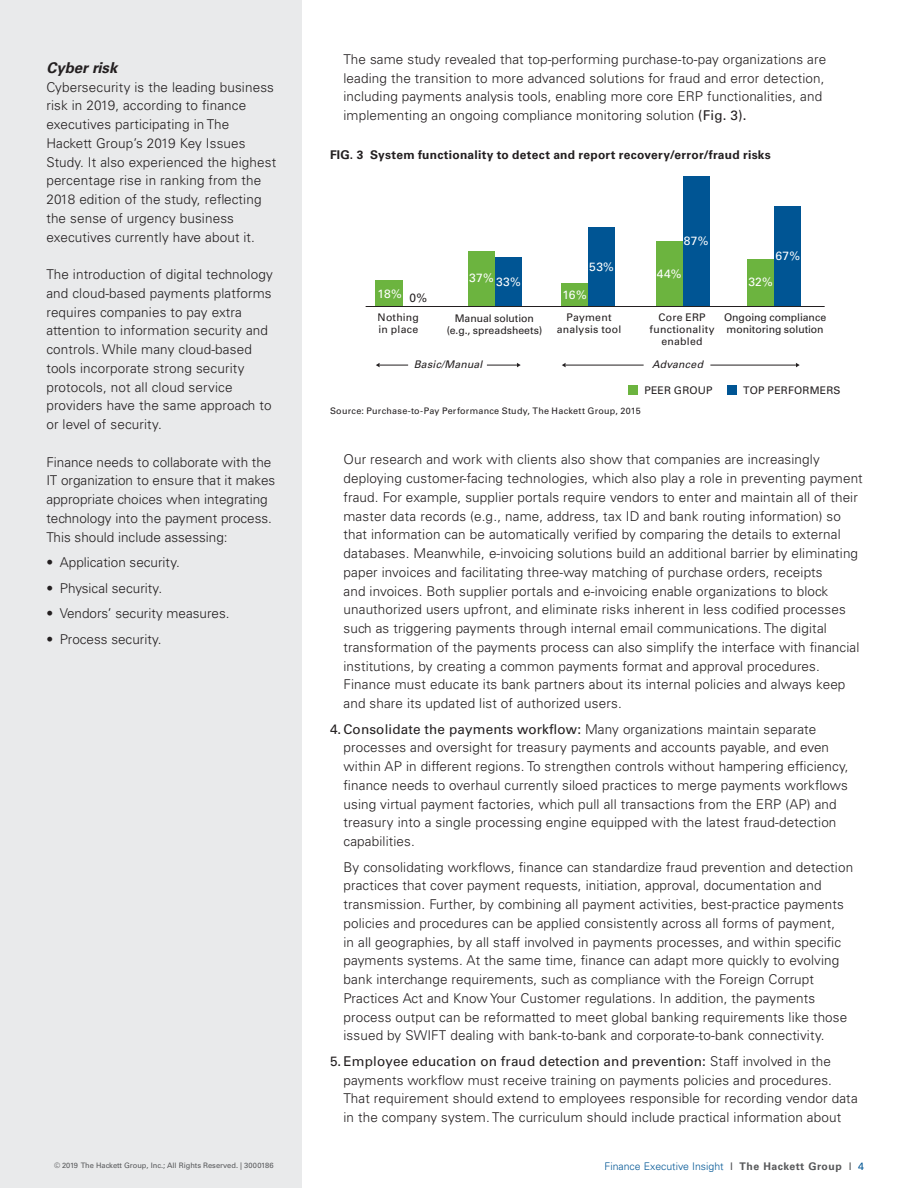
<style>
.page{position:relative;width:918px;height:1188px;background:#fff}
.page>*{position:absolute;margin:0;border:0;box-sizing:border-box;transform-origin:0 0}
.t1{font:italic 700 15px "Univers LT Std";color:#231f20}
.t2{font:300 13.5px/18.8px "Univers LT Std";letter-spacing:.01em;color:#231f20}
.t3{font:700 12px "Univers LT Std";letter-spacing:.02em;color:#231f20}
.t4{font:12px "Univers LT Std";letter-spacing:.025em;color:#fff}
.t5{font:12px "Univers LT Std";color:#231f20}
.t6{font:10.5px/12px "Univers LT Std";letter-spacing:.01em;color:#231f20;text-align:center}
.t7{font:300 10.5px "Univers LT Std";color:#005594}
.t8{font:10.5px/12px "Univers LT Std";letter-spacing:-.01em;color:#231f20}
.t9{font:italic 10.5px "Univers LT Std";letter-spacing:.015em;color:#231f20}
.t10{font:9px "Univers LT Std";letter-spacing:.03em;color:#231f20}
.t11{font:7.5px "Univers LT Std";color:#57585a}
.s1{font-weight:400}
.s2{font-weight:400;color:#57585a}
.s3{font-weight:700;color:#57585a}
</style>
<div class="page">
<div style="left:0;top:0;width:301px;height:1188px;background:#e9eaeb"></div>
<div style="left:628px;top:385px;width:10px;height:10px;background:#6cb43f"></div>
<div style="left:727px;top:385px;width:10px;height:10px;background:#005594"></div>
<div style="left:588px;top:227px;width:27px;height:80px;background:#005594"></div>
<div style="left:683px;top:176px;width:27px;height:131px;background:#005594"></div>
<div style="left:774px;top:206px;width:27px;height:101px;background:#005594"></div>
<div style="left:561px;top:283px;width:27px;height:24px;background:#6cb43f"></div>
<div style="left:656px;top:241px;width:27px;height:66px;background:#6cb43f"></div>
<div style="left:747px;top:259px;width:27px;height:48px;background:#6cb43f"></div>
<div style="left:495px;top:257px;width:27px;height:50px;background:#005594"></div>
<div style="left:376px;top:280px;width:27px;height:27px;background:#6cb43f"></div>
<div style="left:468px;top:251px;width:27px;height:56px;background:#6cb43f"></div>
<hr style="left:487px;top:365px;width:30px;height:1px;background:#231f20">
<svg style="left:517px;top:363px;width:4px;height:4px"></svg>
<svg style="left:376px;top:363px;width:32px;height:4px"></svg>
<hr style="left:710px;top:365px;width:86px;height:1px;background:#231f20">
<svg style="left:796px;top:363px;width:4px;height:4px"></svg>
<hr style="left:566px;top:365px;width:78px;height:1px;background:#231f20">
<svg style="left:562px;top:363px;width:4px;height:4px"></svg>
<hr style="left:366px;top:306px;width:459px;height:1px;background:#231f20">
<p class="t1" style="left:46px;top:59px;width:73px">Cyber risk</p>
<p class="t2" style="left:46px;top:77px;width:231px">Cybersecurity is the leading business risk in 2019, according to finance executives participating in The Hackett Group’s 2019 Key Issues Study. It also experienced the highest percentage rise in ranking from the 2018 edition of the study, reflecting the sense of urgency business executives currently have about it.</p>
<p class="t2" style="left:46px;top:265px;width:228px">The introduction of digital technology and cloud-based payments platforms requires companies to pay extra attention to information security and controls. While many cloud-based tools incorporate strong security protocols, not all cloud service providers have the same approach to or level of security.</p>
<p class="t2" style="left:46px;top:452px;width:231px">Finance needs to collaborate with the IT organization to ensure that it makes appropriate choices when integrating technology into the payment process.<br>This should include assessing:</p>
<p class="t2" style="left:46px;top:553px;width:135px">• Application security.</p>
<p class="t2" style="left:46px;top:578px;width:117px">• Physical security.</p>
<p class="t2" style="left:46px;top:604px;width:185px">• Vendors’ security measures.</p>
<p class="t2" style="left:46px;top:629px;width:117px">• Process security.</p>
<p class="t2" style="left:344px;top:50px;width:484px">The same study revealed that top-performing purchase-to-pay organizations are leading the transition to more advanced solutions for fraud and error detection, including payments analysis tools, enabling more core ERP functionalities, and implementing an ongoing compliance monitoring solution <span class="s1">(Fig. 3).</span></p>
<p class="t3" style="left:330px;top:148px;width:442px">FIG. 3 System functionality to detect and report recovery/error/fraud risks</p>
<p class="t4" style="left:684px;top:234px;width:26px">87%</p>
<p class="t4" style="left:378px;top:286px;width:26px">18%</p>
<p class="t5" style="left:410px;top:291px;width:19px">0%</p>
<p class="t4" style="left:469px;top:273px;width:53px">37% 33%</p>
<p class="t4" style="left:589px;top:259px;width:26px">53%</p>
<p class="t4" style="left:563px;top:288px;width:26px">16%</p>
<p class="t4" style="left:657px;top:267px;width:26px">44%</p>
<p class="t4" style="left:776px;top:249px;width:26px">67%</p>
<p class="t4" style="left:748px;top:275px;width:26px">32%</p>
<p class="t6" style="left:378px;top:311px;width:43px;text-align:left">Nothing in place</p>
<p class="t6" style="left:447px;top:312px;width:97px">Manual solution (e.g., spreadsheets)</p>
<p class="t6" style="left:557px;top:311px;width:66px">Payment analysis tool</p>
<p class="t8" style="left:724px;top:311px;width:104px">Ongoing compliance monitoring solution</p>
<p class="t6" style="left:650px;top:311px;width:67px">Core ERP functionality enabled</p>
<p class="t9" style="left:414px;top:358px;width:70px">Basic/Manual</p>
<p class="t9" style="left:652px;top:358px;width:52px">Advanced</p>
<p class="t6" style="left:644px;top:384px;width:70px">PEER GROUP</p>
<p class="t6" style="left:743px;top:384px;width:99px">TOP PERFORMERS</p>
<p class="t10" style="left:330px;top:406px;width:312px">Source: Purchase-to-Pay Performance Study, The Hackett Group, 2015</p>
<p class="t2" style="left:344px;top:450px;width:521px">Our research and work with clients also show that companies are increasingly deploying customer-facing technologies, which also play a role in preventing payment fraud. For example, supplier portals require vendors to enter and maintain all of their master data records (e.g., name, address, tax ID and bank routing information) so that information can be automatically verified by comparing the details to external databases. Meanwhile, e-invoicing solutions build an additional barrier by eliminating paper invoices and facilitating three-way matching of purchase orders, receipts<br>and invoices. Both supplier portals and e-invoicing enable organizations to block unauthorized users upfront, and eliminate risks inherent in less codified processes such as triggering payments through internal email communications. The digital transformation of the payments process can also simplify the interface with financial institutions, by creating a common payments format and approval procedures.<br>Finance must educate its bank partners about its internal policies and always keep and share its updated list of authorized users.</p>
<p class="t2" style="left:344px;top:719px;width:507px;text-indent:-14px"><span class="s1">4.Consolidate the payments workflow:</span> Many organizations maintain separate processes and oversight for treasury payments and accounts payable, and even within AP in different regions. To strengthen controls without hampering efficiency, finance needs to overhaul currently siloed practices to merge payments workflows using virtual payment factories, which pull all transactions from the ERP (AP) and treasury into a single processing engine equipped with the latest fraud-detection capabilities.</p>
<p class="t2" style="left:344px;top:857px;width:511px">By consolidating workflows, finance can standardize fraud prevention and detection practices that cover payment requests, initiation, approval, documentation and transmission. Further, by combining all payment activities, best-practice payments policies and procedures can be applied consistently across all forms of payment,<br>in all geographies, by all staff involved in payments processes, and within specific payments systems. At the same time, finance can adapt more quickly to evolving bank interchange requirements, such as compliance with the Foreign Corrupt Practices Act and Know Your Customer regulations. In addition, the payments process output can be reformatted to meet global banking requirements like those issued by SWIFT dealing with bank-to-bank and corporate-to-bank connectivity.</p>
<p class="t2" style="left:344px;top:1052px;width:516px;text-indent:-14px"><span class="s1">5. Employee education on fraud detection and prevention:</span> Staff involved in the payments workflow must receive training on payments policies and procedures.<br>That requirement should extend to employees responsible for recording vendor data in the company system. The curriculum should include practical information about</p>
<p class="t11" style="left:54px;top:1161px;width:221px">© 2019 The Hackett Group, Inc.; All Rights Reserved. | 3000186</p>
<p class="t7" style="left:605px;top:1160px;width:261px">Finance Executive Insight <span class="s2">I</span> <span class="s3">The Hackett Group</span> <span class="s2">I</span> <span class="s1">4</span></p>
</div>
